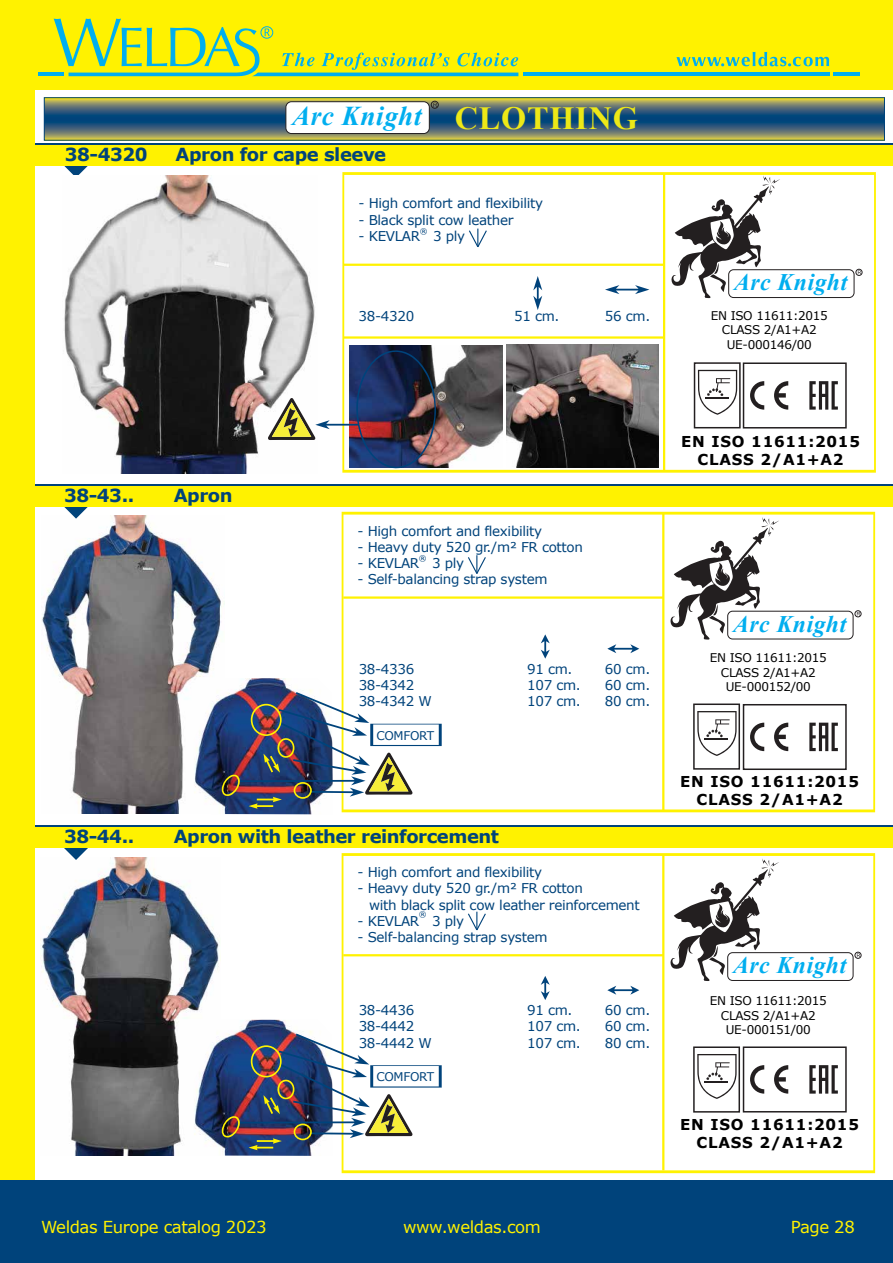
<style>
.page{position:relative;width:893px;height:1263px;background:#fff200}
.page>*{position:absolute;margin:0;border:0;box-sizing:border-box;transform-origin:0 0}
.t1{font:italic 700 27.15px "Times New Roman";letter-spacing:.02em;color:#00aeef}
.t2{font:italic 700 23.7px "Times New Roman";letter-spacing:.02em;color:#00aeef}
.t3{font:700 18px "Verdana";letter-spacing:-.025em;color:#00437b}
.t4{font:16.5px "Verdana";letter-spacing:-.025em;color:#fff200}
.t5{font:700 15px/18px "Verdana";letter-spacing:.05em;color:#010101;text-align:center}
.t6{font:13.5px/16.2px "Verdana";letter-spacing:-.025em;color:#00437b}
.t7{font:12px/14.4px "Verdana";letter-spacing:-.025em;color:#010101;text-align:center}
.t8{font:12px "Verdana";letter-spacing:-.025em;color:#00437b}
.t9{font:7.8px "Verdana";color:#00437b}
.s1{font-style:normal;font-size:32.25px;color:#ede817}
</style>
<div class="page">
<div style="left:35px;top:91px;width:858px;height:1090px;background:#fff"></div>
<svg style="left:46px;top:99px;width:837px;height:40px;background:#57726f"></svg>
<div style="left:44px;top:97px;width:841px;height:44px;border:1px solid #00437b"></div>
<div style="left:0;top:1180px;width:893px;height:83px;background:#00437b"></div>
<svg style="left:676px;top:52px;width:153px;height:14px"></svg>
<hr style="left:523px;top:73px;width:306px;height:3px;background:#00aeef">
<hr style="left:834px;top:73px;width:26px;height:3px;background:#00aeef">
<hr style="left:38px;top:73px;width:26px;height:3px;background:#00aeef">
<svg style="left:54px;top:19px;width:464px;height:57px"></svg>
<div style="left:286px;top:102px;width:143px;height:32px;background:#fff;border-radius:6px"></div>
<div style="left:285px;top:101px;width:145px;height:33px;border:1px solid #231f20;border-radius:6px"></div>
<div style="left:431px;top:101px;width:8px;height:8px;border:1px solid #231f20;border-radius:50%"></div>
<svg style="left:433px;top:103px;width:4px;height:4px"></svg>
<svg style="left:63px;top:165px;width:26px;height:10px"></svg>
<div style="left:35px;top:143px;width:858px;height:9px;background:#00437b"></div>
<div style="left:0;top:145px;width:893px;height:20px;background:#fff200"></div>
<img style="left:40px;top:857px;width:180px;height:298px">
<img style="left:42px;top:516px;width:183px;height:298px">
<svg style="left:342px;top:853px;width:533px;height:320px"></svg>
<svg style="left:63px;top:847px;width:26px;height:13px"></svg>
<div style="left:35px;top:825px;width:858px;height:9px;background:#00437b"></div>
<div style="left:0;top:827px;width:893px;height:20px;background:#fff200"></div>
<svg style="left:342px;top:512px;width:533px;height:300px"></svg>
<svg style="left:467px;top:555px;width:20px;height:20px"></svg>
<svg style="left:670px;top:517px;width:109px;height:123px"></svg>
<div style="left:728px;top:611px;width:125px;height:28px;background:#fff;border-radius:5px"></div>
<div style="left:727px;top:611px;width:126px;height:28px;border:1px solid #231f20;border-radius:5px"></div>
<div style="left:855px;top:610px;width:6px;height:7px;border:1px solid #231f20;border-radius:50%"></div>
<svg style="left:857px;top:612px;width:3px;height:4px"></svg>
<svg style="left:697px;top:711px;width:40px;height:45px"></svg>
<div style="left:693px;top:703px;width:47px;height:67px;border:2px solid #231f20"></div>
<hr style="left:343px;top:596px;width:320px;height:3px;background:#fff200">
<svg style="left:607px;top:644px;width:32px;height:9px"></svg>
<svg style="left:541px;top:634px;width:9px;height:25px"></svg>
<img style="left:194px;top:678px;width:118px;height:136px">
<img style="left:222px;top:692px;width:221px;height:117px">
<img style="left:194px;top:1020px;width:118px;height:136px">
<img style="left:222px;top:1033px;width:221px;height:117px">
<svg style="left:63px;top:506px;width:26px;height:13px"></svg>
<div style="left:35px;top:484px;width:858px;height:9px;background:#00437b"></div>
<div style="left:0;top:486px;width:893px;height:20px;background:#fff200"></div>
<hr style="left:662px;top:855px;width:2px;height:315px;background:#fff200">
<svg style="left:467px;top:912px;width:20px;height:19px"></svg>
<svg style="left:670px;top:858px;width:109px;height:123px"></svg>
<div style="left:728px;top:953px;width:125px;height:27px;background:#fff;border-radius:5px"></div>
<div style="left:727px;top:952px;width:126px;height:29px;border:1px solid #231f20;border-radius:5px"></div>
<svg style="left:855px;top:952px;width:6px;height:6px"></svg>
<svg style="left:697px;top:1054px;width:40px;height:45px"></svg>
<div style="left:693px;top:1046px;width:47px;height:66px;border:2px solid #231f20"></div>
<hr style="left:343px;top:954px;width:320px;height:2px;background:#fff200">
<svg style="left:607px;top:986px;width:32px;height:9px"></svg>
<svg style="left:541px;top:976px;width:9px;height:24px"></svg>
<img style="left:64px;top:175px;width:251px;height:298px">
<svg style="left:342px;top:172px;width:534px;height:301px"></svg>
<hr style="left:663px;top:174px;width:2px;height:297px;background:#fff200">
<hr style="left:343px;top:264px;width:320px;height:2px;background:#fff200">
<svg style="left:468px;top:229px;width:20px;height:19px"></svg>
<svg style="left:671px;top:175px;width:109px;height:123px"></svg>
<div style="left:729px;top:270px;width:125px;height:28px;background:#fff;border-radius:5px"></div>
<div style="left:728px;top:269px;width:126px;height:29px;border:1px solid #231f20;border-radius:5px"></div>
<div style="left:856px;top:269px;width:6px;height:7px;border:1px solid #231f20;border-radius:50%"></div>
<svg style="left:858px;top:270px;width:3px;height:4px"></svg>
<svg style="left:698px;top:370px;width:39px;height:45px"></svg>
<div style="left:743px;top:362px;width:104px;height:66px;border:2px solid #231f20"></div>
<div style="left:694px;top:362px;width:47px;height:66px;border:2px solid #231f20"></div>
<hr style="left:343px;top:336px;width:320px;height:3px;background:#fff200">
<svg style="left:605px;top:285px;width:44px;height:9px"></svg>
<svg style="left:533px;top:276px;width:9px;height:34px"></svg>
<img style="left:506px;top:344px;width:152px;height:123px">
<img style="left:349px;top:345px;width:153px;height:122px">
<svg style="left:267px;top:348px;width:171px;height:122px"></svg>
<svg style="left:750px;top:381px;width:38px;height:29px"></svg>
<svg style="left:809px;top:381px;width:29px;height:29px"></svg>
<div style="left:743px;top:704px;width:104px;height:66px;border:2px solid #231f20"></div>
<svg style="left:750px;top:723px;width:38px;height:28px"></svg>
<svg style="left:809px;top:723px;width:29px;height:28px"></svg>
<div style="left:743px;top:1046px;width:104px;height:66px;border:2px solid #231f20"></div>
<svg style="left:750px;top:1065px;width:38px;height:28px"></svg>
<svg style="left:809px;top:1065px;width:29px;height:28px"></svg>
<h1 class="t1" style="left:292px;top:97px;width:347px">Arc Knight <span class="s1">CLOTHING</span></h1>
<h3 class="t3" style="left:65px;top:142px;width:84px">38-4320</h3>
<h3 class="t3" style="left:176px;top:142px;width:212px">Apron for cape sleeve</h3>
<p class="t6" style="left:358px;top:195px;width:186px">- High comfort and flexibility</p>
<p class="t6" style="left:358px;top:211px;width:157px">- Black split cow leather</p>
<p class="t6" style="left:358px;top:228px;width:108px">- KEVLAR 3 ply</p>
<p class="t9" style="left:420px;top:226px;width:9px">®</p>
<p class="t6" style="left:359px;top:308px;width:57px">38-4320</p>
<p class="t6" style="left:514px;top:308px;width:47px">51 cm.</p>
<p class="t6" style="left:605px;top:308px;width:47px">56 cm.</p>
<h2 class="t2" style="left:734px;top:266px;width:115px">Arc Knight</h2>
<p class="t7" style="left:711px;top:308px;width:119px">EN ISO 11611:2015<br>CLASS 2/A1+A2<br>UE-000146/00</p>
<h3 class="t3" style="left:64px;top:482px;width:72px">38-43..</h3>
<h3 class="t3" style="left:174px;top:482px;width:60px">Apron</h3>
<p class="t6" style="left:357px;top:522px;width:186px">- High comfort and flexibility</p>
<p class="t6" style="left:357px;top:539px;width:227px">- Heavy duty 520 gr./m² FR cotton</p>
<p class="t6" style="left:357px;top:555px;width:108px">- KEVLAR 3 ply</p>
<p class="t6" style="left:357px;top:571px;width:191px">- Self-balancing strap system</p>
<p class="t9" style="left:419px;top:553px;width:9px">®</p>
<p class="t6" style="left:359px;top:660px;width:57px">38-4336</p>
<p class="t6" style="left:527px;top:660px;width:47px">91 cm.</p>
<p class="t6" style="left:605px;top:660px;width:47px">60 cm.</p>
<p class="t6" style="left:359px;top:677px;width:57px">38-4342</p>
<p class="t6" style="left:527px;top:677px;width:55px">107 cm.</p>
<p class="t6" style="left:605px;top:677px;width:47px">60 cm.</p>
<p class="t6" style="left:359px;top:693px;width:75px">38-4342 W</p>
<p class="t6" style="left:527px;top:693px;width:55px">107 cm.</p>
<p class="t6" style="left:605px;top:693px;width:47px">80 cm.</p>
<p class="t8" style="left:376px;top:727px;width:59px">COMFORT</p>
<h3 class="t3" style="left:64px;top:823px;width:72px">38-44..</h3>
<h3 class="t3" style="left:174px;top:823px;width:327px">Apron with leather reinforcement</h3>
<p class="t6" style="left:357px;top:864px;width:186px">- High comfort and flexibility</p>
<p class="t6" style="left:369px;top:880px;width:272px;text-indent:-12px">- Heavy duty 520 gr./m² FR cotton<br>with black split cow leather reinforcement</p>
<p class="t6" style="left:357px;top:912px;width:108px">- KEVLAR 3 ply</p>
<p class="t6" style="left:357px;top:929px;width:191px">- Self-balancing strap system</p>
<p class="t9" style="left:419px;top:909px;width:9px">®</p>
<p class="t6" style="left:359px;top:1002px;width:57px">38-4436</p>
<p class="t6" style="left:527px;top:1002px;width:47px">91 cm.</p>
<p class="t6" style="left:605px;top:1002px;width:47px">60 cm.</p>
<p class="t6" style="left:359px;top:1018px;width:57px">38-4442</p>
<p class="t6" style="left:527px;top:1018px;width:55px">107 cm.</p>
<p class="t6" style="left:605px;top:1018px;width:47px">60 cm.</p>
<p class="t6" style="left:359px;top:1034px;width:75px">38-4442 W</p>
<p class="t6" style="left:527px;top:1034px;width:55px">107 cm.</p>
<p class="t6" style="left:605px;top:1034px;width:47px">80 cm.</p>
<p class="t8" style="left:376px;top:1068px;width:59px">COMFORT</p>
<p class="t5" style="left:681px;top:432px;width:180px">EN ISO 11611:2015<br>CLASS 2/A1+A2</p>
<h2 class="t2" style="left:733px;top:607px;width:115px">Arc Knight</h2>
<p class="t7" style="left:710px;top:650px;width:119px">EN ISO 11611:2015<br>CLASS 2/A1+A2<br>UE-000152/00</p>
<p class="t5" style="left:680px;top:773px;width:180px">EN ISO 11611:2015<br>CLASS 2/A1+A2</p>
<h2 class="t2" style="left:733px;top:948px;width:115px">Arc Knight</h2>
<p class="t7" style="left:710px;top:993px;width:119px">EN ISO 11611:2015<br>CLASS 2/A1+A2<br>UE-000151/00</p>
<p class="t5" style="left:680px;top:1115px;width:180px">EN ISO 11611:2015<br>CLASS 2/A1+A2</p>
<p class="t4" style="left:41px;top:1216px;width:227px">Weldas Europe catalog 2023</p>
<p class="t4" style="left:403px;top:1216px;width:139px">www.weldas.com</p>
<p class="t4" style="left:791px;top:1216px;width:65px">Page 28</p>
</div>
